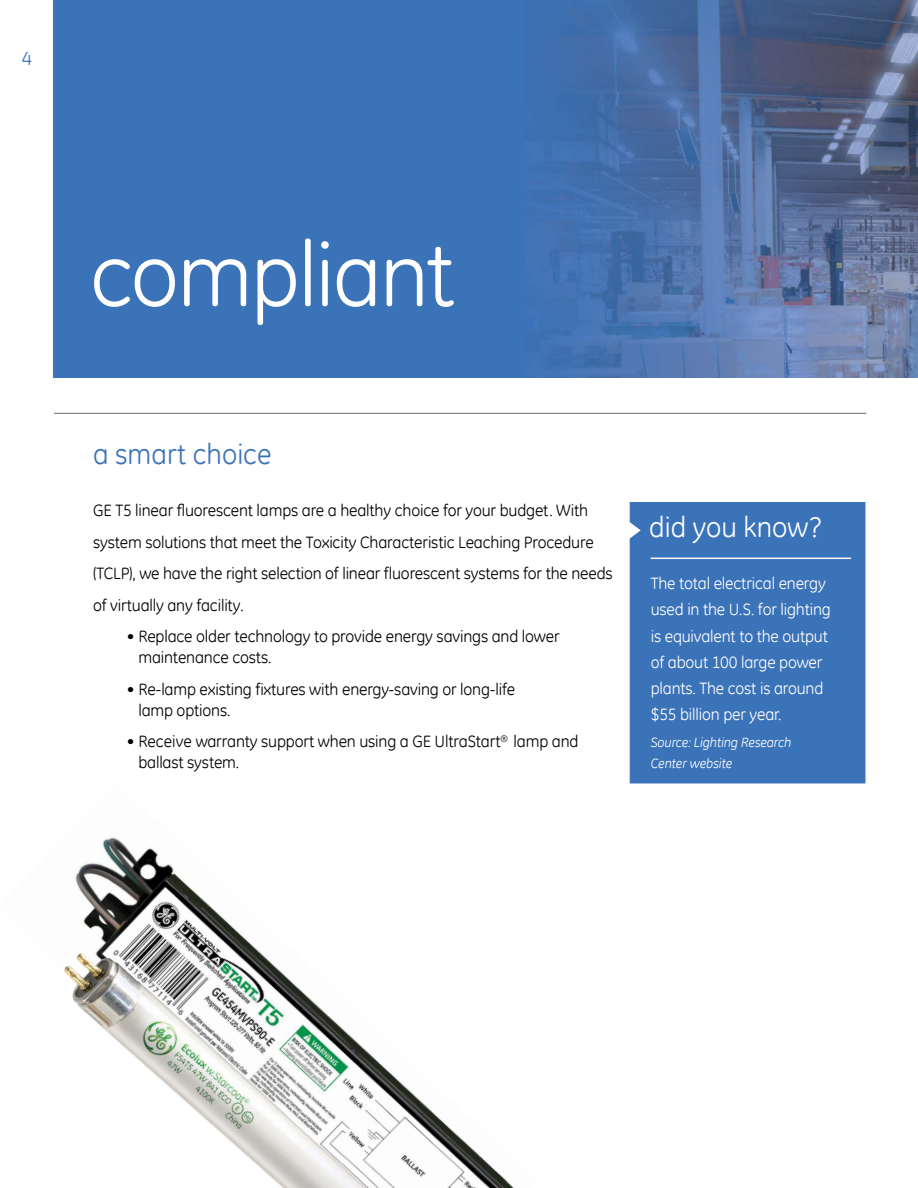
<style>
.page{position:relative;width:918px;height:1188px;background:#fff}
.page>*{position:absolute;margin:0;border:0;box-sizing:border-box;transform-origin:0 0}
.t1{font:90px "GE Inspira";letter-spacing:-.02em;color:#fff}
.t2{font:28.5px "GE Inspira";color:#3b73b9}
.t3{font:28.5px "GE Inspira";color:#fff}
.t4{font:19.5px "GE Inspira";color:#3b73b9}
.t5{font:16.5px/31.5px "GE Inspira";letter-spacing:-.01em;color:#000}
.t6{font:16.5px/26.2px "GE Inspira";letter-spacing:-.01em;color:#fff}
.t7{font:italic 13.5px/21px "GE Inspira";letter-spacing:-.01em;color:#fff}
</style>
<div class="page">
<img style="left:75px;top:837px;width:439px;height:351px">
<img style="left:64px;top:954px;width:25px;height:54px">
<div style="left:630px;top:502px;width:235px;height:281px;background:#3b73b9"></div>
<hr style="left:651px;top:558px;width:200px;height:1px;background:#fff">
<img style="left:54px;top:0;width:864px;height:377px">
<hr style="left:54px;top:413px;width:812px;height:1px;background:#808285">
<p class="t4" style="left:22px;top:45px;width:12px">4</p>
<h1 class="t1" style="left:90px;top:217px;width:366px">compliant</h1>
<h2 class="t2" style="left:93px;top:435px;width:180px">a smart choice</h2>
<p class="t5" style="left:93px;top:494px;width:521px">GE T5 linear fluorescent lamps are a healthy choice for your budget. With system solutions that meet the Toxicity Characteristic Leaching Procedure (TCLP), we have the right selection of linear fluorescent systems for the needs of virtually any facility.</p>
<p class="t5" style="left:138px;top:625px;width:423px;line-height:21px;text-indent:-12px">• Replace older technology to provide energy savings and lower maintenance costs.</p>
<p class="t5" style="left:138px;top:678px;width:378px;line-height:21px;text-indent:-12px">• Re-lamp existing fixtures with energy-saving or long-life lamp options.</p>
<p class="t5" style="left:138px;top:730px;width:442px;line-height:21px;text-indent:-12px">• Receive warranty support when using a GE UltraStart<sup>®</sup> lamp and ballast system.</p>
<h2 class="t3" style="left:649px;top:509px;width:174px">did you know?</h2>
<p class="t6" style="left:651px;top:570px;width:182px">The total electrical energy used in the U.S. for lighting is equivalent to the output of about 100 large power plants. The cost is around $55 billion per year.</p>
<p class="t7" style="left:651px;top:731px;width:142px">Source: Lighting Research<br>Center website</p>
</div>
